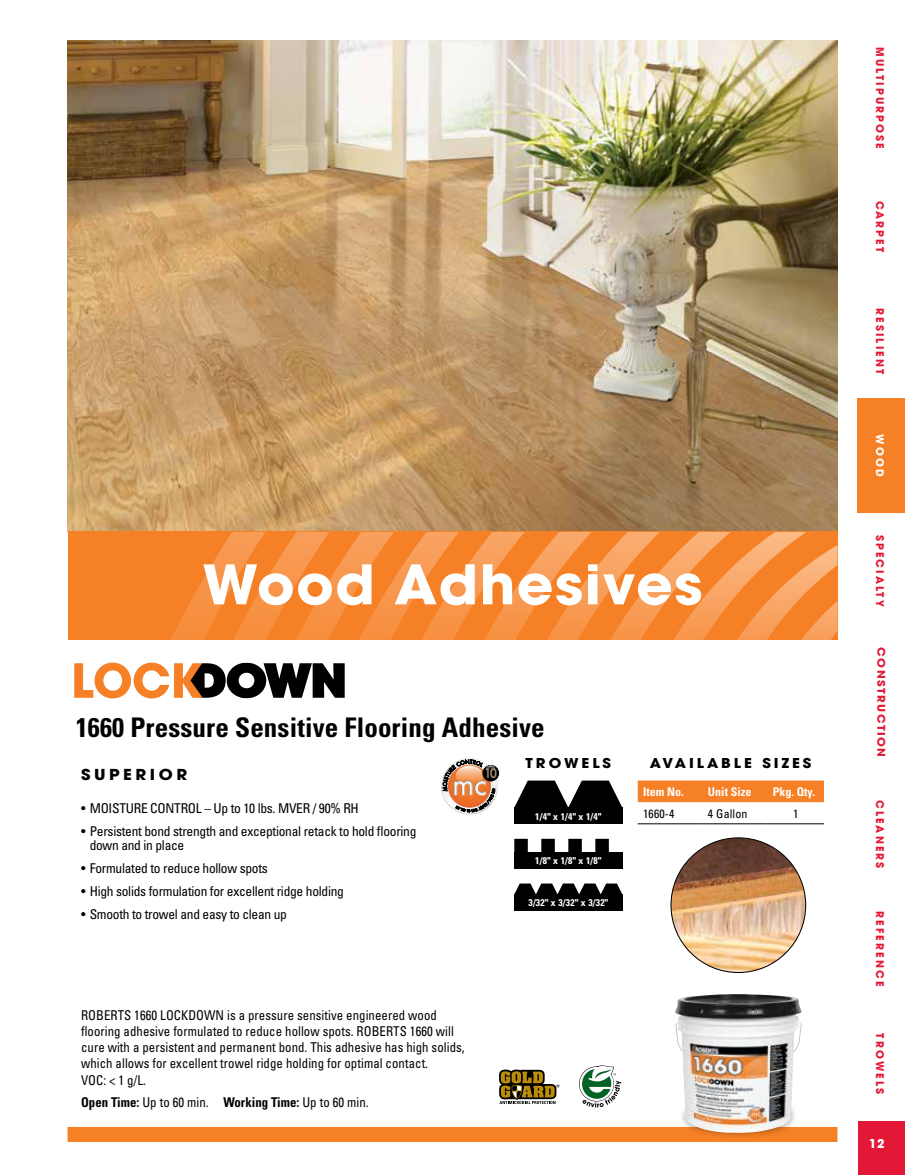
<style>
.page{position:relative;width:905px;height:1175px;background:#fff}
.page>*{position:absolute;margin:0;border:0;box-sizing:border-box;transform-origin:0 0}
.t1{font:700 54px "Avant Garde";letter-spacing:.025em;color:#fff;scale:1.05 1}
.t2{font:700 condensed 27px "Univers";letter-spacing:.005em;color:#000}
.t3{font:700 15px "Avant Garde";letter-spacing:.215em;color:#000;scale:1.1 1}
.t4{font:condensed 13.5px/16.2px "Univers";letter-spacing:.005em;color:#000;scale:.95 1}
.t5{font:condensed 13.5px/14.2px "Univers";letter-spacing:-.02em;color:#000}
.t6{font:700 condensed 13.5px "Univers";letter-spacing:.005em;color:#000;scale:.95 1}
.t7{font:700 13.5px "Avant Garde";letter-spacing:.2em;color:#000;scale:1.1 1}
.t8{font:700 condensed 12px "Univers";color:#fff}
.t9{font:condensed 12px "Univers";letter-spacing:.01em;color:#000}
.t10{font:700 12px "Avant Garde";color:#fff}
.t11{font:700 10.5px "Avant Garde";letter-spacing:.2em;color:#e31837}
.t12{font:700 10.5px "Avant Garde";letter-spacing:.125em;color:#e31837;scale:1.1 1}
.t13{font:700 10.5px "Avant Garde";color:#fff}
.t14{font:700 condensed 9.75px "Univers";color:#fff}
.s1{font-weight:400}
</style>
<div class="page">
<div style="left:857px;top:398px;width:47px;height:115px;background:#f58025"></div>
<img style="left:68px;top:40px;width:769px;height:492px">
<div style="left:68px;top:532px;width:769px;height:108px;background:#f58025"></div>
<svg style="left:171px;top:532px;width:666px;height:108px"></svg>
<div style="left:68px;top:1126px;width:769px;height:16px;background:#f58025"></div>
<div style="left:637px;top:780px;width:187px;height:22px;background:#f58025"></div>
<hr style="left:637px;top:823px;width:65px;height:1px;background:#000">
<hr style="left:702px;top:823px;width:65px;height:1px;background:#000">
<hr style="left:767px;top:823px;width:57px;height:1px;background:#000">
<div style="left:678px;top:1088px;width:119px;height:50px;background:#000;opacity:.45"></div>
<img style="left:671px;top:994px;width:131px;height:139px">
<div style="left:514px;top:807px;width:108px;height:16px;background:#000"></div>
<svg style="left:514px;top:780px;width:108px;height:27px"></svg>
<div style="left:514px;top:852px;width:108px;height:16px;background:#000"></div>
<svg style="left:514px;top:838px;width:95px;height:14px"></svg>
<svg style="left:514px;top:883px;width:108px;height:11px"></svg>
<div style="left:514px;top:894px;width:108px;height:16px;background:#000"></div>
<svg style="left:74px;top:662px;width:271px;height:36px"></svg>
<svg style="left:499px;top:1069px;width:60px;height:35px"></svg>
<svg style="left:579px;top:1065px;width:42px;height:42px"></svg>
<img style="left:671px;top:838px;width:134px;height:134px;border-radius:67px">
<div style="left:857px;top:1120px;width:47px;height:54px;background:#e31837"></div>
<svg style="left:442px;top:759px;width:57px;height:53px"></svg>
<h1 class="t1" style="left:202px;top:549px;width:478px">Wood Adhesives</h1>
<h2 class="t2" style="left:76px;top:711px;width:470px">1660 Pressure Sensitive Flooring Adhesive</h2>
<p class="t3" style="left:81px;top:764px;width:98px">SUPERIOR</p>
<p class="t5" style="left:81px;top:800px;width:279px">• MOISTURE CONTROL – Up to 10 lbs. MVER / 90% RH</p>
<p class="t5" style="left:90px;top:823px;width:328px;text-indent:-9px">• Persistent bond strength and exceptional retack to hold flooring down and in place</p>
<p class="t5" style="left:81px;top:860px;width:188px">• Formulated to reduce hollow spots</p>
<p class="t5" style="left:81px;top:883px;width:264px">• High solids formulation for excellent ridge holding</p>
<p class="t5" style="left:81px;top:906px;width:207px">• Smooth to trowel and easy to clean up</p>
<p class="t7" style="left:525px;top:754px;width:79px">TROWELS</p>
<p class="t14" style="left:535px;top:810px;width:68px">1/4" x 1/4" x 1/4"</p>
<p class="t14" style="left:535px;top:854px;width:68px">1/8" x 1/8" x 1/8"</p>
<p class="t14" style="left:528px;top:896px;width:81px">3/32" x 3/32" x 3/32"</p>
<p class="t7" style="left:650px;top:754px;width:148px">AVAILABLE SIZES</p>
<p class="t8" style="left:643px;top:784px;width:42px">Item No.</p>
<p class="t8" style="left:708px;top:784px;width:45px">Unit Size</p>
<p class="t8" style="left:772px;top:784px;width:44px">Pkg. Qty.</p>
<p class="t9" style="left:643px;top:806px;width:33px">1660-4</p>
<p class="t9" style="left:708px;top:806px;width:41px">4 Gallon</p>
<p class="t9" style="left:793px;top:806px;width:7px">1</p>
<p class="t4" style="left:81px;top:1006px;width:405px">ROBERTS 1660 LOCKDOWN is a pressure sensitive engineered wood flooring adhesive formulated to reduce hollow spots. ROBERTS 1660 will cure with a persistent and permanent bond. This adhesive has high solids, which allows for excellent trowel ridge holding for optimal contact.<br>VOC: &lt; 1 g/L.</p>
<p class="t6" style="left:81px;top:1094px;width:304px">Open Time: <span class="s1">Up to 60 min.</span> Working Time: <span class="s1">Up to 60 min.</span></p>
<p class="t11" style="left:886px;top:47px;width:103px;rotate:90deg">MULTIPURPOSE</p>
<p class="t11" style="left:886px;top:201px;width:53px;rotate:90deg">CARPET</p>
<p class="t11" style="left:886px;top:308px;width:67px;rotate:90deg">RESILIENT</p>
<p class="t13" style="left:886px;top:434px;width:44px;rotate:90deg">WOOD</p>
<p class="t11" style="left:886px;top:534px;width:73px;rotate:90deg">SPECIALTY</p>
<p class="t12" style="left:888px;top:647px;width:101px;rotate:90deg">CONSTRUCTION</p>
<p class="t11" style="left:886px;top:799px;width:70px;rotate:90deg">CLEANERS</p>
<p class="t11" style="left:886px;top:911px;width:76px;rotate:90deg">REFERENCE</p>
<p class="t11" style="left:886px;top:1033px;width:62px;rotate:90deg">TROWELS</p>
<p class="t10" style="left:869px;top:1135px;width:17px">12</p>
</div>
